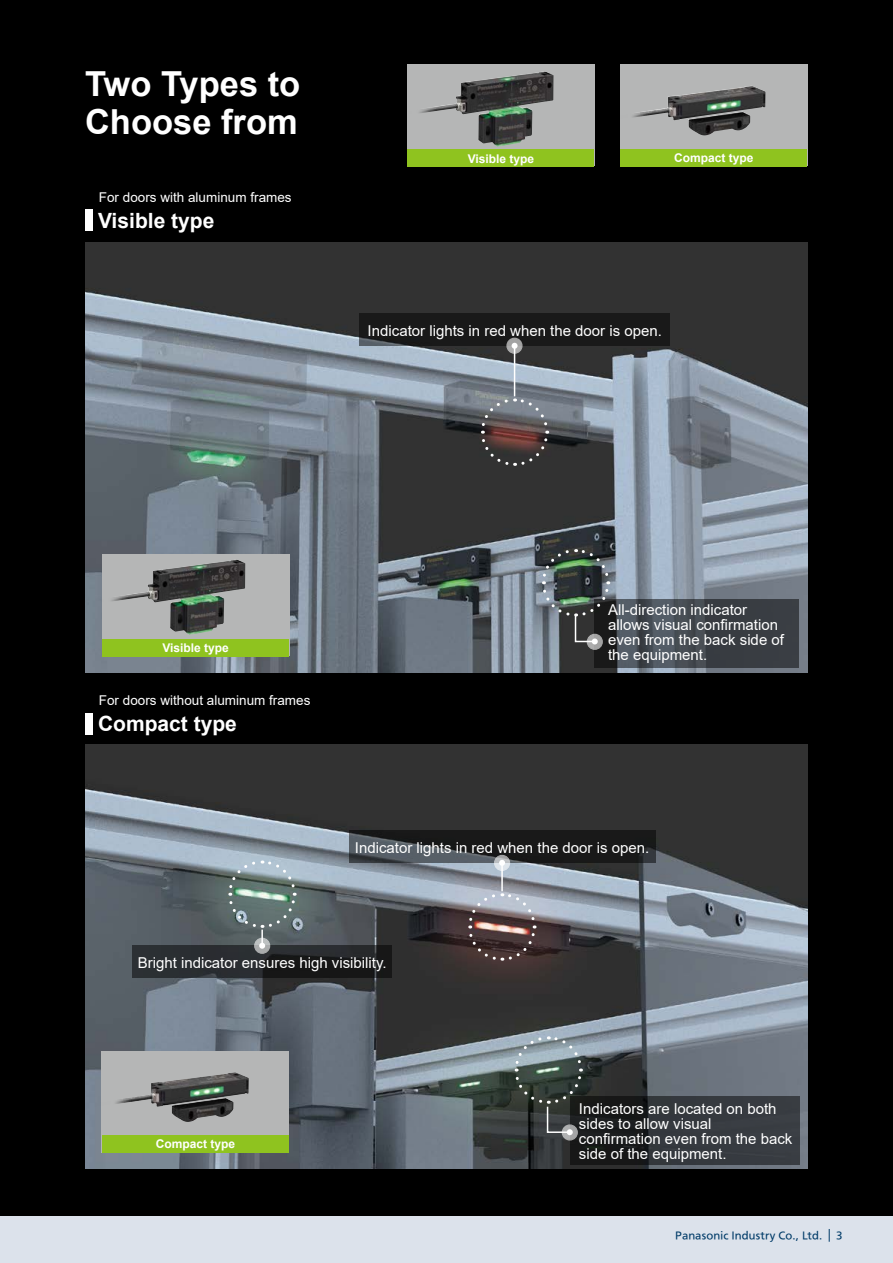
<style>
.page{position:relative;width:893px;height:1263px;background:#fff}
.page>*{position:absolute;margin:0;border:0;box-sizing:border-box;transform-origin:0 0}
.t1{font:700 34.5px/37.5px "Arial";color:#fff}
.t2{font:700 21px "Arial";color:#fff}
.t3{font:15px/15px "Arial";color:#fff}
.t4{font:13.5px "Arial";color:#fff}
.t5{font:700 12px "Arial";color:#fff}
.t6{font:9.75px "PUD Go Dp M";letter-spacing:.015em;color:#003b68}
</style>
<div class="page">
<div style="left:0;top:0;width:893px;height:1216px;background:#000"></div>
<img style="left:85px;top:242px;width:723px;height:431px">
<img style="left:85px;top:744px;width:723px;height:424px">
<div style="left:620px;top:65px;width:188px;height:101px;background:#b5b6b6"></div>
<div style="left:101px;top:1051px;width:188px;height:101px;background:#b5b6b6"></div>
<div style="left:407px;top:65px;width:188px;height:101px;background:#b5b6b6"></div>
<div style="left:102px;top:554px;width:188px;height:101px;background:#b5b6b6"></div>
<div style="left:408px;top:149px;width:186px;height:18px;background:#8fc31f"></div>
<div style="left:102px;top:639px;width:187px;height:17px;background:#8fc31f"></div>
<div style="left:620px;top:149px;width:187px;height:18px;background:#8fc31f"></div>
<div style="left:102px;top:1135px;width:187px;height:18px;background:#8fc31f"></div>
<div style="left:85px;top:713px;width:8px;height:21px;background:#fff"></div>
<div style="left:85px;top:209px;width:8px;height:22px;background:#fff"></div>
<img style="left:419px;top:71px;width:135px;height:76px">
<img style="left:100px;top:559px;width:145px;height:76px">
<img style="left:633px;top:86px;width:132px;height:49px">
<img style="left:94px;top:1072px;width:155px;height:50px">
<div style="left:360px;top:313px;width:310px;height:33px;background:#191919"></div>
<svg style="left:479px;top:397px;width:71px;height:70px;background:#5f5658"></svg>
<hr style="left:514px;top:346px;width:1px;height:50px;background:#fff">
<svg style="left:507px;top:338px;width:15px;height:15px"></svg>
<div style="left:506px;top:338px;width:17px;height:16px;border:1px solid #fff;border-radius:50%"></div>
<svg style="left:349px;top:830px;width:306px;height:33px;background:#282b2d"></svg>
<svg style="left:570px;top:1096px;width:230px;height:68px;background:#2c3033"></svg>
<svg style="left:132px;top:945px;width:260px;height:33px;background:#232528"></svg>
<svg style="left:227px;top:859px;width:70px;height:90px;background:#748485"></svg>
<svg style="left:255px;top:938px;width:15px;height:15px"></svg>
<div style="left:254px;top:938px;width:16px;height:16px;border:1px solid #fff;border-radius:50%"></div>
<svg style="left:513px;top:1035px;width:71px;height:100px;background:#555f5f"></svg>
<svg style="left:562px;top:1125px;width:15px;height:15px"></svg>
<div style="left:562px;top:1124px;width:16px;height:16px;border:1px solid #fff;border-radius:50%"></div>
<svg style="left:467px;top:892px;width:70px;height:70px;background:#766a6c"></svg>
<svg style="left:495px;top:855px;width:15px;height:15px"></svg>
<div style="left:494px;top:855px;width:16px;height:16px;border:1px solid #fff;border-radius:50%"></div>
<hr style="left:501px;top:863px;width:2px;height:28px;background:#fff">
<svg style="left:499px;top:860px;width:6px;height:6px"></svg>
<svg style="left:595px;top:599px;width:204px;height:68px;background:#3f444a"></svg>
<img style="left:540px;top:547px;width:71px;height:97px">
<svg style="left:587px;top:634px;width:15px;height:15px"></svg>
<div style="left:587px;top:634px;width:16px;height:16px;border:1px solid #fff;border-radius:50%"></div>
<div style="left:0;top:1216px;width:893px;height:47px;background:#dce2eb"></div>
<svg style="left:829px;top:1229px;width:1px;height:13px"></svg>
<h1 class="t1" style="left:85px;top:66px;width:217px">Two Types to<br>Choose from</h1>
<p class="t4" style="left:99px;top:188px;width:194px">For doors with aluminum frames</p>
<h2 class="t2" style="left:98px;top:205px;width:118px">Visible type</h2>
<p class="t5" style="left:468px;top:150px;width:68px">Visible type</p>
<p class="t5" style="left:674px;top:149px;width:81px">Compact type</p>
<p class="t3" style="left:368px;top:323px;width:296px">Indicator lights in red when the door is open.</p>
<p class="t5" style="left:162px;top:640px;width:68px">Visible type</p>
<p class="t4" style="left:99px;top:690px;width:213px">For doors without aluminum frames</p>
<h2 class="t2" style="left:98px;top:709px;width:140px">Compact type</h2>
<p class="t3" style="left:608px;top:603px;width:177px">All-direction indicator allows visual confirmation even from the back side of the equipment.</p>
<p class="t3" style="left:355px;top:840px;width:296px">Indicator lights in red when the door is open.</p>
<p class="t3" style="left:138px;top:955px;width:251px">Bright indicator ensures high visibility.</p>
<p class="t5" style="left:156px;top:1135px;width:81px">Compact type</p>
<p class="t3" style="left:579px;top:1101px;width:215px">Indicators are located on both sides to allow visual confirmation even from the back side of the equipment.</p>
<p class="t6" style="left:675px;top:1228px;width:149px">Panasonic Industry Co., Ltd.</p>
<p class="t6" style="left:836px;top:1228px;width:8px">3</p>
</div>
